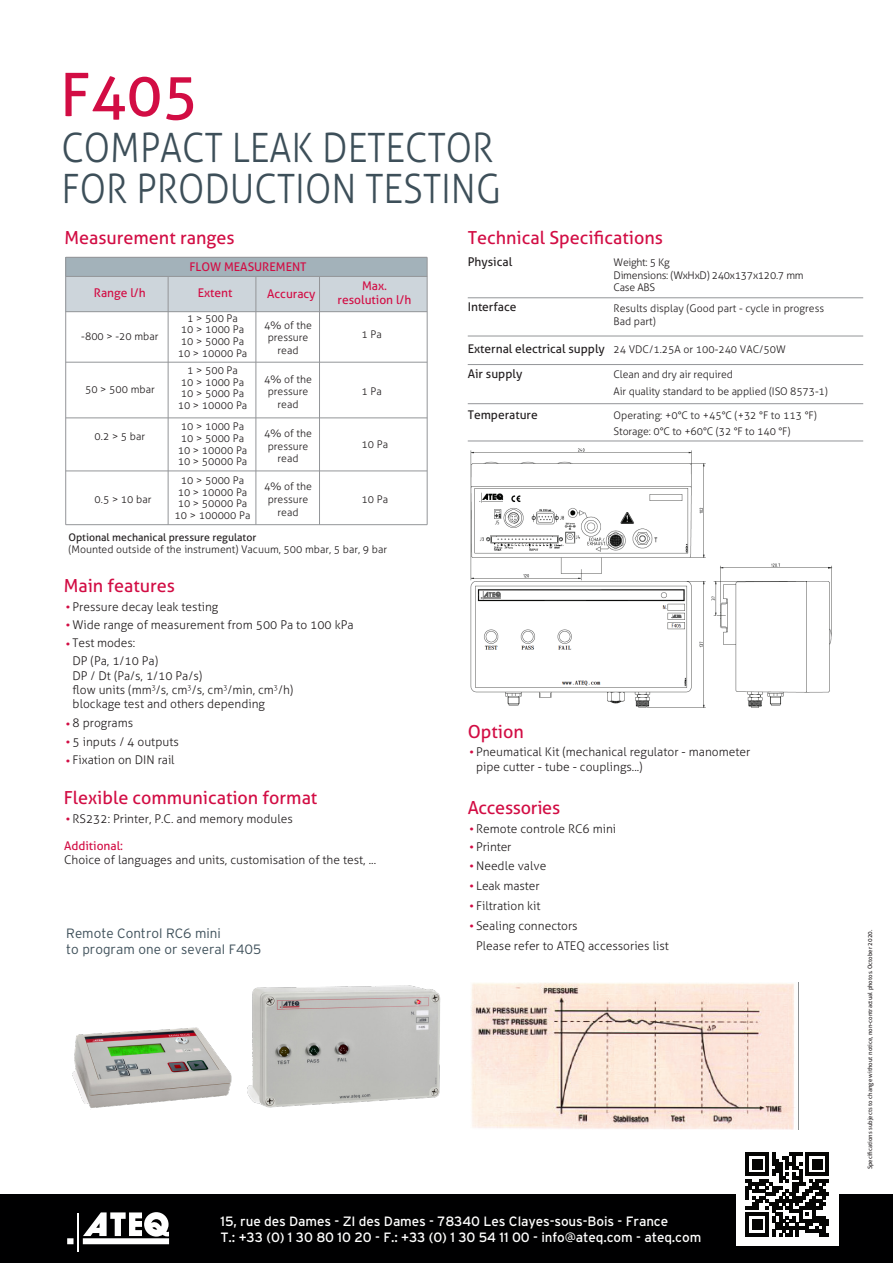
<style>
.page{position:relative;width:893px;height:1263px;background:#fff}
.page>*{position:absolute;margin:0;border:0;box-sizing:border-box;transform-origin:0 0}
.t1{font:60px "Aller";color:#d20d44}
.t2{font:300 40.5px/40.5px "Aller";color:#3d4f59;scale:.9 1}
.t3{font:18px "Aller";color:#d20d44}
.t4{font:13.5px/16.2px "Interstate";letter-spacing:-.01em;color:#fff}
.t5{font:300 13.5px/16.2px "Interstate";color:#3d4f59}
.t6{font:100 13.5px/18.3px "Lato";color:#d20d44}
.t7{font:300 12px/14.4px "Aller";color:#231f20}
.t8{font:12px/14.4px "Aller";color:#d20d44;text-align:center}
.t9{font:12px "Aller";color:#231f20}
.t10{font:300 10.5px/11.9px "Aller";color:#231f20;text-align:center}
.t11{font:300 10.5px/12.6px "Aller";letter-spacing:-.025em;color:#231f20}
.t12{font:10.5px "Aller";color:#231f20}
.t13{font:6px "Aller";color:#231f20}
.s1{font-family:"Lato";font-weight:100;font-size:13.5px;color:#d20d44}
.s2{font-weight:400;font-size:12px}
</style>
<div class="page">
<div style="left:0;top:1194px;width:893px;height:69px;background:#000001"></div>
<div style="left:736px;top:1144px;width:102px;height:102px;background:#fff"></div>
<hr style="left:77px;top:1212px;width:2px;height:39px;background:#fff">
<svg style="left:67px;top:1212px;width:102px;height:32px"></svg>
<hr style="left:468px;top:298px;width:395px;height:1px;background:#939598">
<hr style="left:468px;top:336px;width:395px;height:1px;background:#939598">
<hr style="left:468px;top:364px;width:395px;height:1px;background:#939598">
<hr style="left:468px;top:403px;width:395px;height:1px;background:#939598">
<hr style="left:468px;top:441px;width:395px;height:1px;background:#939598">
<div style="left:66px;top:257px;width:361px;height:19px;background:#a3b2ba"></div>
<div style="left:66px;top:276px;width:361px;height:36px;background:#cdd5db"></div>
<hr style="left:65px;top:257px;width:1px;height:268px;background:#939598">
<hr style="left:168px;top:277px;width:1px;height:248px;background:#939598">
<hr style="left:256px;top:277px;width:1px;height:248px;background:#939598">
<hr style="left:319px;top:277px;width:1px;height:248px;background:#939598">
<hr style="left:427px;top:257px;width:1px;height:268px;background:#939598">
<hr style="left:66px;top:257px;width:361px;height:1px;background:#939598">
<hr style="left:66px;top:311px;width:361px;height:1px;background:#939598">
<hr style="left:66px;top:362px;width:361px;height:1px;background:#939598">
<hr style="left:66px;top:418px;width:361px;height:1px;background:#939598">
<hr style="left:66px;top:471px;width:361px;height:1px;background:#939598">
<hr style="left:66px;top:524px;width:361px;height:1px;background:#939598">
<img style="left:471px;top:983px;width:324px;height:146px">
<img style="left:72px;top:985px;width:369px;height:123px">
<img style="left:470px;top:448px;width:363px;height:260px">
<hr style="left:66px;top:276px;width:361px;height:1px;background:#939598">
<svg style="left:745px;top:1152px;width:84px;height:84px"></svg>
<h1 class="t1" style="left:60px;top:58px;width:140px">F405</h1>
<h2 class="t2" style="left:61px;top:128px;width:490px">COMPACT LEAK DETECTOR<br>FOR PRODUCTION TESTING</h2>
<h3 class="t3" style="left:64px;top:226px;width:172px">Measurement ranges</h3>
<p class="t8" style="left:189px;top:259px;width:119px">FLOW MEASUREMENT</p>
<p class="t8" style="left:267px;top:287px;width:50px">Accuracy</p>
<p class="t8" style="left:338px;top:278px;width:75px">Max. resolution l/h</p>
<p class="t8" style="left:94px;top:286px;width:53px">Range l/h</p>
<p class="t8" style="left:198px;top:286px;width:36px">Extent</p>
<p class="t10" style="left:178px;top:312px;width:71px">1 &gt; 500 Pa<br>10 &gt; 1000 Pa<br>10 &gt; 5000 Pa<br>10 &gt; 10000 Pa</p>
<p class="t10" style="left:178px;top:364px;width:71px">1 &gt; 500 Pa<br>10 &gt; 1000 Pa<br>10 &gt; 5000 Pa<br>10 &gt; 10000 Pa</p>
<p class="t10" style="left:178px;top:420px;width:71px">10 &gt; 1000 Pa<br>10 &gt; 5000 Pa<br>10 &gt; 10000 Pa<br>10 &gt; 50000 Pa</p>
<p class="t10" style="left:175px;top:474px;width:77px">10 &gt; 5000 Pa<br>10 &gt; 10000 Pa<br>10 &gt; 50000 Pa<br>10 &gt; 100000 Pa</p>
<p class="t10" style="left:264px;top:319px;width:49px;line-height:12.6px">4% of the pressure read</p>
<p class="t10" style="left:264px;top:373px;width:49px;line-height:12.6px">4% of the pressure read</p>
<p class="t10" style="left:264px;top:427px;width:49px;line-height:12.6px">4% of the pressure read</p>
<p class="t10" style="left:264px;top:480px;width:49px;line-height:12.6px">4% of the pressure read</p>
<p class="t10" style="left:362px;top:328px;width:22px">1 Pa</p>
<p class="t10" style="left:81px;top:330px;width:79px">-800 &gt; -20 mbar</p>
<p class="t10" style="left:85px;top:383px;width:71px">50 &gt; 500 mbar</p>
<p class="t10" style="left:362px;top:385px;width:22px">1 Pa</p>
<p class="t10" style="left:95px;top:430px;width:52px">0.2 &gt; 5 bar</p>
<p class="t10" style="left:362px;top:438px;width:28px">10 Pa</p>
<p class="t10" style="left:95px;top:493px;width:58px">0.5 &gt; 10 bar</p>
<p class="t12" style="left:68px;top:530px;width:189px">Optional mechanical pressure regulator</p>
<p class="t10" style="left:68px;top:544px;width:320px">(Mounted outside of the instrument) Vacuum, 500 mbar, 5 bar, 9 bar</p>
<p class="t10" style="left:362px;top:494px;width:28px">10 Pa</p>
<h3 class="t3" style="left:64px;top:575px;width:113px">Main features</h3>
<p class="t7" style="left:64px;top:599px;width:156px"><span class="s1">•</span>Pressure decay leak testing</p>
<p class="t7" style="left:64px;top:617px;width:291px"><span class="s1">•</span>Wide range of measurement from 500 Pa to 100 kPa</p>
<p class="t7" style="left:73px;top:634px;width:87px;line-height:18.1px;text-indent:-8px"><span class="s1">•</span>Test modes:<br>DP (Pa, 1/10 Pa)</p>
<p class="t7" style="left:73px;top:668px;width:222px">DP / Dt (Pa/s, 1/10 Pa/s)<br>flow units (mm<sup>3</sup>/s, cm<sup>3</sup>/s, cm<sup>3</sup>/min, cm<sup>3</sup>/h) blockage test and others depending</p>
<p class="t6" style="left:64px;top:714px;width:9px">• •</p>
<p class="t7" style="left:73px;top:715px;width:62px">8 programs</p>
<p class="t6" style="left:64px;top:751px;width:9px">•</p>
<p class="t7" style="left:73px;top:732px;width:108px;line-height:18.3px">5 inputs / 4 outputs<br>Fixation on DIN rail</p>
<h3 class="t3" style="left:64px;top:787px;width:255px">Flexible communication format</h3>
<p class="t7" style="left:64px;top:811px;width:230px"><span class="s1">•</span>RS232: Printer, P.C. and memory modules</p>
<p class="t8" style="left:64px;top:838px;width:61px">Additional:</p>
<p class="t7" style="left:64px;top:852px;width:314px">Choice of languages and units, customisation of the test, ...</p>
<p class="t5" style="left:66px;top:925px;width:197px">Remote Control RC6 mini<br>to program one or several F405</p>
<h3 class="t3" style="left:468px;top:227px;width:197px">Technical Specifications</h3>
<p class="t9" style="left:468px;top:254px;width:46px">Physical</p>
<p class="t11" style="left:614px;top:256px;width:192px">Weight: 5 Kg<br>Dimensions: (WxHxD) 240x137x120.7 mm<br>Case ABS</p>
<p class="t9" style="left:468px;top:300px;width:50px">Interface</p>
<p class="t10" style="left:614px;top:302px;width:212px;line-height:12.6px;text-align:left">Results display (Good part - cycle in progress<br>Bad part)</p>
<p class="t10" style="left:468px;top:343px;width:320px"><span class="s2">External electrical supply</span> 24 VDC/1.25A or 100-240 VAC/50W</p>
<p class="t9" style="left:468px;top:367px;width:56px">Air supply</p>
<p class="t10" style="left:614px;top:366px;width:216px;line-height:16.5px;text-align:left">Clean and dry air required<br>Air quality standard to be applied (ISO 8573-1)</p>
<p class="t9" style="left:468px;top:407px;width:71px">Temperature</p>
<p class="t10" style="left:614px;top:407px;width:205px;line-height:16.5px;text-align:left">Operating: +0°C to +45°C (+32 °F to 113 °F)<br>Storage: 0°C to +60°C (32 °F to 140 °F)</p>
<h3 class="t3" style="left:468px;top:720px;width:58px">Option</h3>
<p class="t7" style="left:476px;top:745px;width:276px;text-indent:-8px"><span class="s1">•</span>Pneumatical Kit (mechanical regulator - manometer pipe cutter - tube - couplings...)</p>
<h3 class="t3" style="left:468px;top:797px;width:94px">Accessories</h3>
<p class="t7" style="left:468px;top:821px;width:150px"><span class="s1">•</span>Remote controle RC6 mini</p>
<p class="t7" style="left:468px;top:840px;width:45px"><span class="s1">•</span>Printer</p>
<p class="t7" style="left:468px;top:858px;width:80px"><span class="s1">•</span>Needle valve</p>
<p class="t7" style="left:468px;top:878px;width:73px"><span class="s1">•</span>Leak master</p>
<p class="t7" style="left:468px;top:899px;width:74px"><span class="s1">•</span>Filtration kit</p>
<p class="t7" style="left:476px;top:916px;width:194px;line-height:20px;text-indent:-8px"><span class="s1">•</span>Sealing connectors<br>Please refer to ATEQ accessories list</p>
<p class="t4" style="left:221px;top:1213px;width:482px">15, rue des Dames - ZI des Dames - 78340 Les Clayes-sous-Bois - France<br>T.: +33 (0) 1 30 80 10 20 - F.: +33 (0) 1 30 54 11 00 - info@ateq.com - ateq.com</p>
<p class="t13" style="left:866px;top:1169px;width:241px;rotate:-90deg">Specifications subjects to change without notice, non-contractual photos. October 2020.</p>
</div>
